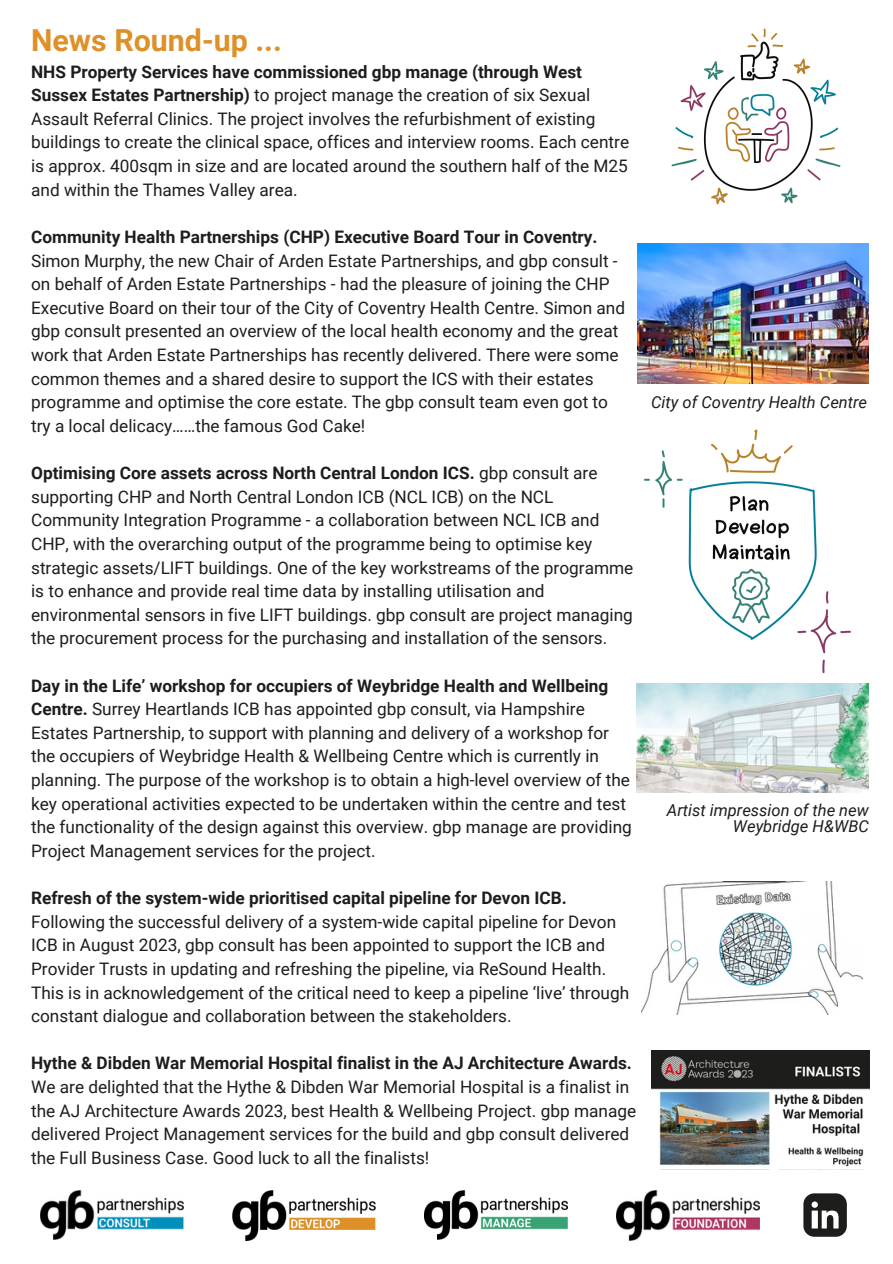
<style>
.page{position:relative;width:893px;height:1264px;background:#fff}
.page>*{position:absolute;margin:0;border:0;box-sizing:border-box;transform-origin:0 0}
.t1{font:700 30.3px "Roboto";color:#de9129}
.t2{font:17.25px/23.5px "Roboto";color:#1d1d1b}
.t3{font:700 17.25px "Roboto";color:#1d1d1b}
.t4{font:italic 16.5px/15.8px "Roboto";color:#1d1d1b;text-align:right}
.s1{font-weight:700}
</style>
<div class="page">
<svg style="left:803px;top:1193px;width:43px;height:43px"></svg>
<img style="left:41px;top:1190px;width:143px;height:49px">
<img style="left:233px;top:1190px;width:142px;height:50px">
<img style="left:424px;top:1190px;width:143px;height:49px">
<img style="left:616px;top:1190px;width:143px;height:50px">
<img style="left:651px;top:1050px;width:218px;height:117px">
<img style="left:671px;top:28px;width:170px;height:177px">
<img style="left:644px;top:429px;width:207px;height:245px">
<img style="left:637px;top:243px;width:231px;height:141px">
<img style="left:641px;top:881px;width:221px;height:133px">
<img style="left:636px;top:683px;width:232px;height:109px">
<p class="t1" style="left:31px;top:23px;width:252px">News Round-up ...</p>
<p class="t2" style="left:31px;top:60px;width:599px"><span class="s1">NHS Property Services have commissioned gbp manage (through West Sussex Estates Partnership)</span> to project manage the creation of six Sexual Assault Referral Clinics. The project involves the refurbishment of existing buildings to create the clinical space, offices and interview rooms. Each centre is approx. 400sqm in size and are located around the southern half of the M25 and within the Thames Valley area.</p>
<p class="t3" style="left:31px;top:227px;width:568px">Community Health Partnerships (CHP) Executive Board Tour in Coventry.</p>
<p class="t2" style="left:31px;top:249px;width:595px">Simon Murphy, the new Chair of Arden Estate Partnerships, and gbp consult - on behalf of Arden Estate Partnerships - had the pleasure of joining the CHP Executive Board on their tour of the City of Coventry Health Centre. Simon and gbp consult presented an overview of the local health economy and the great work that Arden Estate Partnerships has recently delivered. There were some common themes and a shared desire to support the ICS with their estates programme and optimise the core estate. The gbp consult team even got to</p>
<p class="t2" style="left:31px;top:414px;width:336px">try a local delicacy……the famous God Cake!</p>
<p class="t2" style="left:31px;top:461px;width:603px"><span class="s1">Optimising Core assets across North Central London ICS.</span> gbp consult are supporting CHP and North Central London ICB (NCL ICB) on the NCL Community Integration Programme - a collaboration between NCL ICB and CHP, with the overarching output of the programme being to optimise key strategic assets/LIFT buildings. One of the key workstreams of the programme is to enhance and provide real time data by installing utilisation and environmental sensors in five LIFT buildings. gbp consult are project managing the procurement process for the purchasing and installation of the sensors.</p>
<p class="t2" style="left:31px;top:674px;width:602px"><span class="s1">Day in the Life’ workshop for occupiers of Weybridge Health and Wellbeing Centre.</span> Surrey Heartlands ICB has appointed gbp consult, via Hampshire Estates Partnership, to support with planning and delivery of a workshop for the occupiers of Weybridge Health &amp; Wellbeing Centre which is currently in planning. The purpose of the workshop is to obtain a high-level overview of the key operational activities expected to be undertaken within the centre and test the functionality of the design against this overview. gbp manage are providing Project Management services for the project.</p>
<p class="t3" style="left:31px;top:888px;width:537px">Refresh of the system-wide prioritised capital pipeline for Devon ICB.</p>
<p class="t2" style="left:31px;top:910px;width:599px">Following the successful delivery of a system-wide capital pipeline for Devon ICB in August 2023, gbp consult has been appointed to support the ICB and Provider Trusts in updating and refreshing the pipeline, via ReSound Health.<br>This is in acknowledgement of the critical need to keep a pipeline ‘live’ through constant dialogue and collaboration between the stakeholders.</p>
<p class="t2" style="left:31px;top:1051px;width:606px"><span class="s1">Hythe &amp; Dibden War Memorial Hospital finalist in the AJ Architecture Awards.<br></span>We are delighted that the Hythe &amp; Dibden War Memorial Hospital is a finalist in the AJ Architecture Awards 2023, best Health &amp; Wellbeing Project. gbp manage delivered Project Management services for the build and gbp consult delivered the Full Business Case. Good luck to all the finalists!</p>
<p class="t4" style="left:651px;top:394px;width:217px">City of Coventry Health Centre</p>
<p class="t4" style="left:666px;top:802px;width:203px">Artist impression of the new<br>Weybridge H&amp;WBC</p>
</div>
